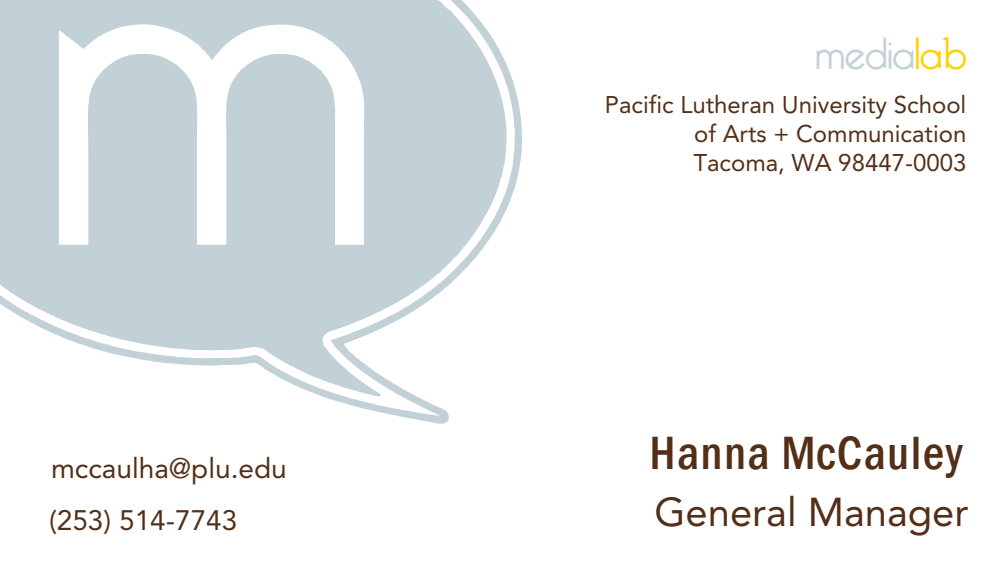
<style>
.page{position:relative;width:1008px;height:576px;background:#fff}
.page>*{position:absolute;margin:0;border:0;box-sizing:border-box;transform-origin:0 0}
.t1{font:500 condensed 48px "Franklin Gothic";letter-spacing:.03em;color:#532f18}
.t2{font:300 44px "Bellerose";color:#c2d1d5}
.t3{font:40px "Avenir LT Pro";color:#532f18}
.t4{font:28px "Avenir LT Pro";color:#532f18}
.t5{font:24px/28.8px "Avenir LT Pro";color:#532f18;text-align:justify}
.s1{color:#fed105}
</style>
<div class="page">
<svg style="left:324px;top:66px;width:198px;height:358px"></svg>
<svg style="left:0;top:0;width:507px;height:397px;fill:#c2d1d5"></svg>
<p class="t4" style="left:51px;top:451px;width:237px">mccaulha@plu.edu</p>
<p class="t4" style="left:49px;top:503px;width:190px">(253) 514-7743</p>
<p class="t2" style="left:815px;top:28px;width:153px">media<span class="s1">lab</span></p>
<p class="t5" style="left:693px;top:90px;width:275px;text-indent:-88px">Pacific Lutheran University School of Arts + Communication Tacoma, WA 98447-0003</p>
<p class="t1" style="left:649px;top:422px;width:315px">Hanna McCauley</p>
<p class="t3" style="left:654px;top:487px;width:316px">General Manager</p>
</div>
